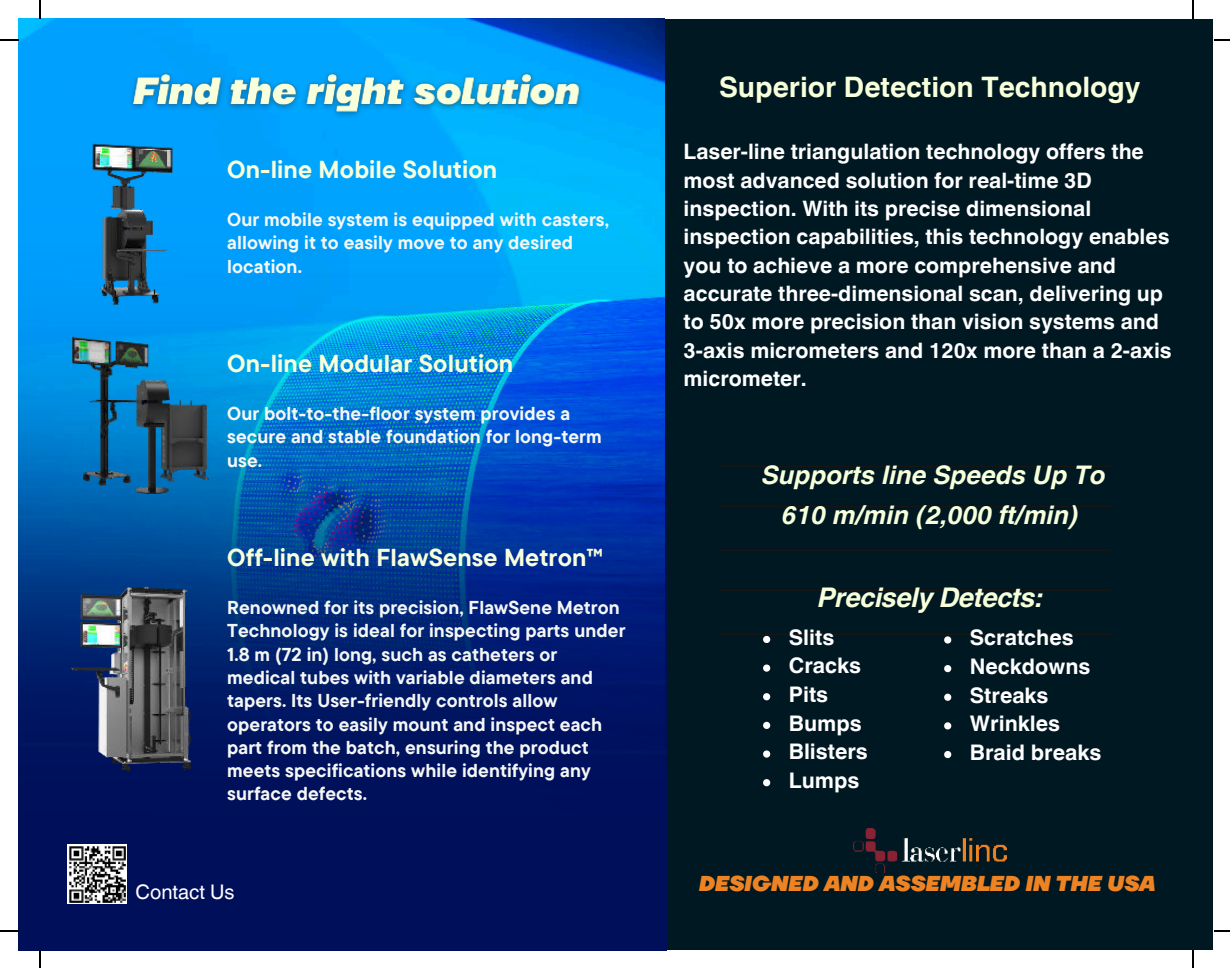
<style>
.page{position:relative;width:1230px;height:968px;background:#fff}
.page>*{position:absolute;margin:0;border:0;box-sizing:border-box;transform-origin:0 0}
.t1{font:700 28.12px "Helvetica World";color:#f8ffdb}
.t2{font:italic 700 27px "Helvetica World";letter-spacing:-.02em;color:#f8ffdb}
.t3{font:italic 700 25.65px/39.8px "Helvetica World";color:#f8ffdb;text-align:center}
.t4{font:700 24.53px "TT Commons Pro";letter-spacing:.005em;color:#f8ffdb}
.t5{font:700 21.38px/28.6px "Helvetica World";color:#fff}
.t6{font:italic 900 21.38px "TT Firs Neue";letter-spacing:-.02em;color:#ed8322}
.t7{font:20.03px "Helvetica World";color:#fff}
.t8{font:700 18.68px/23.2px "TT Commons Pro";letter-spacing:.005em;color:#f5f7f5}
</style>
<div class="page">
<div style="left:19px;top:19px;width:1193px;height:930px;background:#001822"></div>
<img style="left:19px;top:19px;width:645px;height:150px">
<img style="left:19px;top:169px;width:647px;height:781px">
<hr style="left:717px;top:466px;width:393px;height:1px;background:#171615">
<hr style="left:717px;top:506px;width:393px;height:1px;background:#171615">
<hr style="left:717px;top:550px;width:393px;height:1px;background:#171615">
<hr style="left:717px;top:590px;width:393px;height:1px;background:#171615">
<hr style="left:717px;top:634px;width:393px;height:1px;background:#171615">
<img style="left:853px;top:828px;width:153px;height:44px">
<img style="left:19px;top:556px;width:300px;height:238px">
<img style="left:19px;top:128px;width:263px;height:188px">
<img style="left:19px;top:316px;width:278px;height:190px">
<img style="left:68px;top:844px;width:59px;height:59px">
<img style="left:120px;top:62px;width:473px;height:65px">
<svg style="left:763px;top:636px;width:7px;height:7px"></svg>
<svg style="left:763px;top:664px;width:7px;height:7px"></svg>
<svg style="left:763px;top:693px;width:7px;height:7px"></svg>
<svg style="left:763px;top:721px;width:7px;height:8px"></svg>
<svg style="left:763px;top:750px;width:7px;height:7px"></svg>
<svg style="left:763px;top:779px;width:7px;height:7px"></svg>
<svg style="left:944px;top:636px;width:7px;height:7px"></svg>
<svg style="left:944px;top:665px;width:7px;height:7px"></svg>
<svg style="left:944px;top:693px;width:7px;height:8px"></svg>
<svg style="left:944px;top:722px;width:7px;height:7px"></svg>
<svg style="left:944px;top:751px;width:7px;height:7px"></svg>
<svg style="left:39px;top:0;width:2px;height:19px"></svg>
<svg style="left:0;top:39px;width:19px;height:1px"></svg>
<svg style="left:1192px;top:0;width:1px;height:19px"></svg>
<svg style="left:1214px;top:39px;width:15px;height:1px"></svg>
<svg style="left:39px;top:950px;width:2px;height:18px"></svg>
<svg style="left:0;top:930px;width:19px;height:2px"></svg>
<svg style="left:1192px;top:950px;width:1px;height:18px"></svg>
<svg style="left:1214px;top:930px;width:15px;height:2px"></svg>
<h3 class="t4" style="left:227px;top:151px;width:271px">On-line Mobile Solution</h3>
<p class="t8" style="left:227px;top:208px;width:383px">Our mobile system is equipped with casters, allowing it to easily move to any desired location.</p>
<h3 class="t4" style="left:227px;top:345px;width:287px">On-line Modular Solution</h3>
<p class="t8" style="left:227px;top:402px;width:376px">Our bolt-to-the-floor system provides a secure and stable foundation for long-term use.</p>
<h3 class="t4" style="left:227px;top:539px;width:377px">Off-line with FlawSense Metron™</h3>
<p class="t8" style="left:227px;top:596px;width:399px">Renowned for its precision, FlawSene Metron Technology is ideal for inspecting parts under 1.8 m (72 in) long, such as catheters or medical tubes with variable diameters and tapers. Its User-friendly controls allow operators to easily mount and inspect each part from the batch, ensuring the product meets specifications while identifying any surface defects.</p>
<p class="t7" style="left:136px;top:879px;width:100px">Contact Us</p>
<h1 class="t1" style="left:719px;top:71px;width:423px">Superior Detection Technology</h1>
<p class="t5" style="left:683px;top:138px;width:489px">Laser-line triangulation technology offers the most advanced solution for real-time 3D inspection. With its precise dimensional inspection capabilities, this technology enables you to achieve a more comprehensive and accurate three-dimensional scan, delivering up to 50x more precision than vision systems and 3-axis micrometers and 120x more than a 2-axis micrometer.</p>
<h3 class="t3" style="left:761px;top:455px;width:345px">Supports line Speeds Up To<br>610 m/min (2,000 ft/min)</h3>
<h2 class="t2" style="left:817px;top:581px;width:226px">Precisely Detects:</h2>
<p class="t5" style="left:788px;top:623px;width:80px">Slits<br>Cracks<br>Pits<br>Bumps<br>Blisters<br>Lumps</p>
<p class="t5" style="left:969px;top:623px;width:133px">Scratches<br>Neckdowns<br>Streaks<br>Wrinkles<br>Braid breaks</p>
<p class="t6" style="left:697px;top:868px;width:458px">DESIGNED AND ASSEMBLED IN THE USA</p>
</div>
